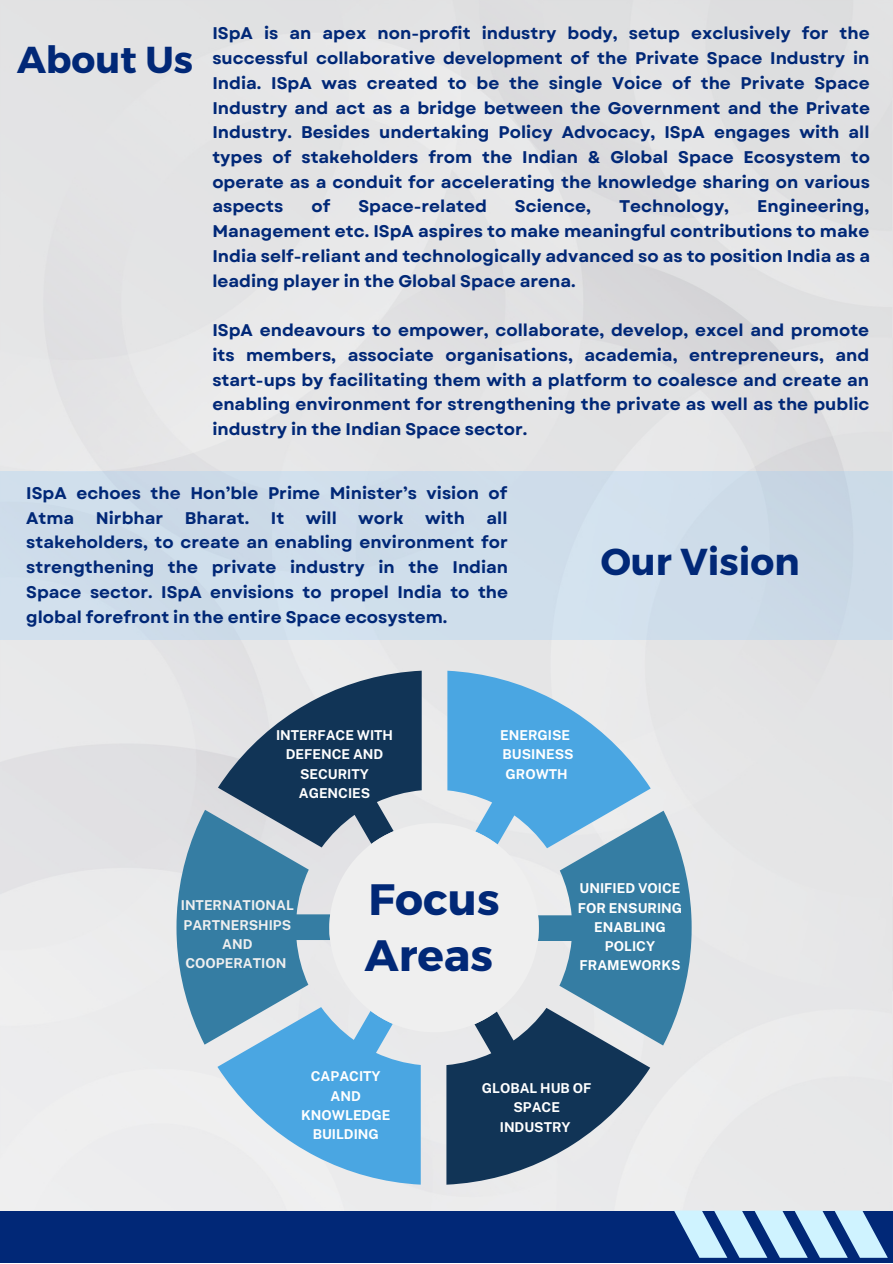
<style>
.page{position:relative;width:893px;height:1264px;background:#fff}
.page>*{position:absolute;margin:0;border:0;box-sizing:border-box;transform-origin:0 0}
.t1{font:700 43.95px/56.2px "Montserrat";color:#012877}
.t2{font:700 37.5px "Montserrat";color:#012877}
.t3{font:700 16.95px/24.8px "Garet";color:#012877;text-align:justify}
.t4{font:700 16.8px/24.8px "Garet";color:#012877}
.t5{font:700 13.65px/19.2px "Public Sans";color:#fff;text-align:center}
.t6{font:700 13.65px/19.2px "Public Sans";color:#efefef;text-align:center}
</style>
<div class="page">
<img style="left:0;top:0;width:892px;height:1211px">
<div style="left:0;top:471px;width:892px;height:168px;background:#ceddea"></div>
<svg style="left:176px;top:670px;width:515px;height:514px"></svg>
<div style="left:0;top:1211px;width:892px;height:51px;background:#012877"></div>
<svg style="left:674px;top:1210px;width:213px;height:47px"></svg>
<p class="t2" style="left:17px;top:35px;width:178px">About Us</p>
<p class="t3" style="left:212px;top:21px;width:659px">ISpA is an apex non-profit industry body, setup exclusively for the successful collaborative development of the Private Space Industry in India. ISpA was created to be the single Voice of the Private Space Industry and act as a bridge between the Government and the Private Industry. Besides undertaking Policy Advocacy, ISpA engages with all types of stakeholders from the Indian &amp; Global Space Ecosystem to operate as a conduit for accelerating the knowledge sharing on various aspects</p>
<p class="t3" style="left:212px;top:194px;width:659px;text-indent:545px">Engineering, Management etc. ISpA aspires to make meaningful contributions to make India self-reliant and technologically advanced so as to position India as a leading player in the Global Space arena.</p>
<p class="t3" style="left:212px;top:318px;width:658px">ISpA endeavours to empower, collaborate, develop, excel and promote its members, associate organisations, academia, entrepreneurs, and start-ups by facilitating them with a platform to coalesce and create an enabling environment for strengthening the private as well as the public industry in the Indian Space sector.</p>
<p class="t3" style="left:311px;top:194px;width:20px">of</p>
<p class="t3" style="left:358px;top:194px;width:130px">Space-related</p>
<p class="t3" style="left:515px;top:194px;width:78px">Science,</p>
<p class="t3" style="left:619px;top:194px;width:112px">Technology,</p>
<p class="t4" style="left:26px;top:481px;width:482px">ISpA echoes the Hon’ble Prime Minister’s vision of<br>Atma</p>
<p class="t4" style="left:96px;top:505px;width:69px">Nirbhar</p>
<p class="t4" style="left:185px;top:505px;width:66px">Bharat.</p>
<p class="t4" style="left:271px;top:505px;width:15px">It</p>
<p class="t4" style="left:306px;top:505px;width:33px">will</p>
<p class="t4" style="left:358px;top:505px;width:47px">work</p>
<p class="t4" style="left:425px;top:505px;width:41px">with</p>
<p class="t4" style="left:26px;top:505px;width:483px;text-align:justify;text-indent:460px">all stakeholders, to create an enabling environment for strengthening the private industry in the Indian Space sector. ISpA envisions to propel India to the global forefront in the entire Space ecosystem.</p>
<p class="t2" style="left:600px;top:537px;width:200px">Our Vision</p>
<p class="t5" style="left:276px;top:725px;width:118px">INTERFACE WITH<br>DEFENCE AND<br>SECURITY<br>AGENCIES</p>
<p class="t5" style="left:500px;top:725px;width:75px;text-align:left">ENERGISE<br>BUSINESS<br>GROWTH</p>
<p class="t6" style="left:181px;top:895px;width:115px">INTERNATIONAL<br>PARTNERSHIPS<br>AND<br>COOPERATION</p>
<p class="t1" style="left:365px;top:868px;width:136px">Focus<br>Areas</p>
<p class="t5" style="left:578px;top:878px;width:106px">UNIFIED VOICE<br>FOR ENSURING<br>ENABLING<br>POLICY<br>FRAMEWORKS</p>
<p class="t5" style="left:301px;top:1066px;width:91px">CAPACITY<br>AND<br>KNOWLEDGE<br>BUILDING</p>
<p class="t5" style="left:482px;top:1078px;width:111px">GLOBAL HUB OF<br>SPACE<br>INDUSTRY</p>
</div>
